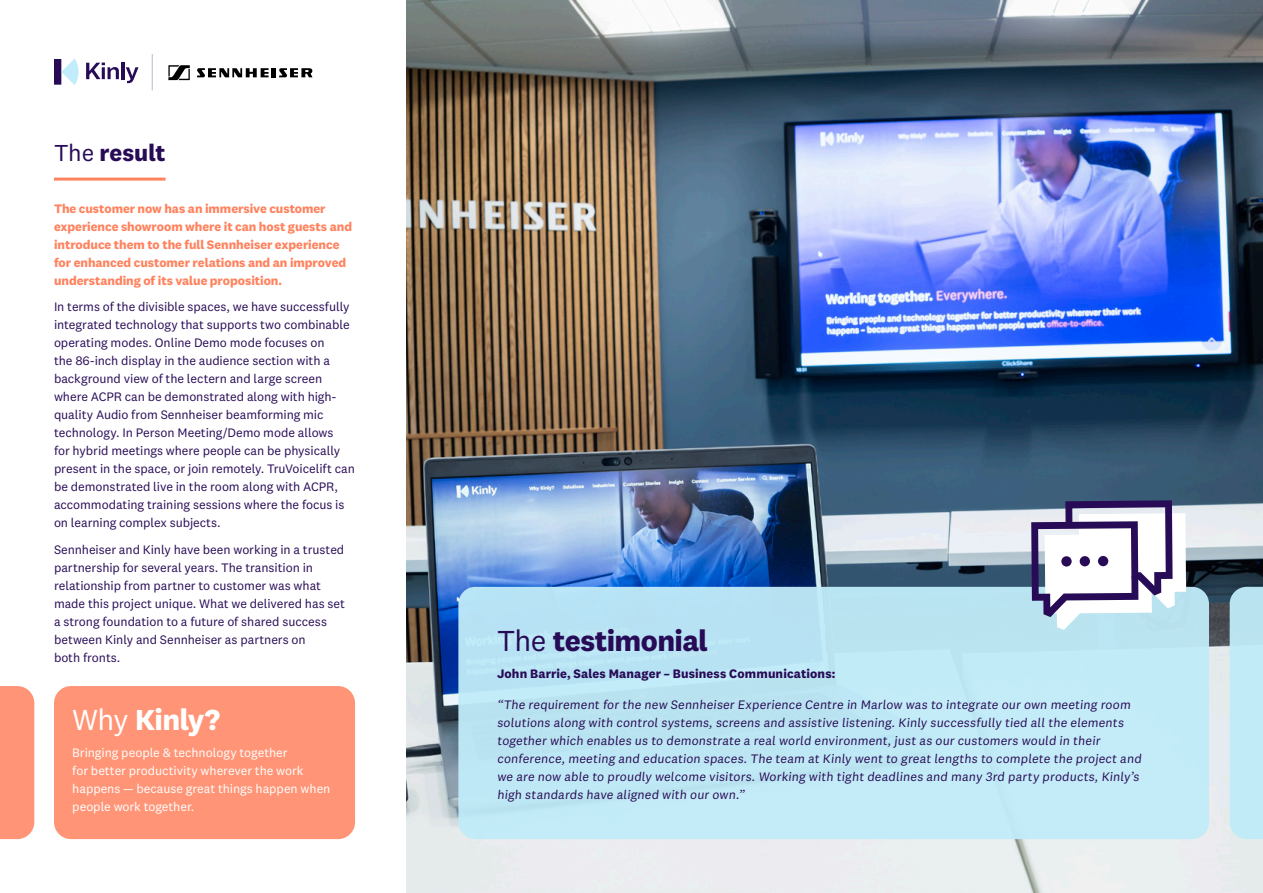
<style>
.page{position:relative;width:1263px;height:893px;background:#fff}
.page>*{position:absolute;margin:0;border:0;box-sizing:border-box;transform-origin:0 0}
.Testimonial_Header{font:700 30px "National 2";letter-spacing:-.02em;color:#280b56}
.Why_Kinly_Header{font:700 30px "National 2";letter-spacing:-.02em;color:#fff}
.Subheaders_with_Underline{font:700 24px "National 2";color:#280b56}
.Body_Copy{font:12.75px/18px "National 2";letter-spacing:-.005em;color:#280b56}
.Testimonial_Body_Copy{font:12.75px/18px "National 2";letter-spacing:.01em;color:#280b56}
.Orange_Intro_Text{font:700 12.75px/18px "National 2";letter-spacing:-.005em;color:#ff825e}
.White_on_Orange_Pull_Out_Copy{font:12.75px/18px "National 2";letter-spacing:-.005em;color:#fff}
.Testimonial_Sub-Header_Name_Text{font:700 12.75px "National 2";letter-spacing:.01em;color:#280b56}
.s1{font-weight:400}
</style>
<div class="page">
<hr style="left:152px;top:54px;width:1px;height:36px;background:#beb6cc">
<svg style="left:86px;top:63px;width:33px;height:16px"></svg>
<hr style="left:121px;top:62px;width:3px;height:17px;background:#280b56">
<svg style="left:126px;top:67px;width:12px;height:16px"></svg>
<div style="left:54px;top:59px;width:7px;height:26px;background:#280b56"></div>
<svg style="left:61px;top:59px;width:18px;height:26px"></svg>
<svg style="left:197px;top:68px;width:115px;height:9px"></svg>
<svg style="left:168px;top:65px;width:22px;height:15px"></svg>
<img style="left:407px;top:0;width:856px;height:893px">
<hr style="left:54px;top:178px;width:112px;height:3px;background:#ff825e">
<div style="left:458px;top:587px;width:751px;height:252px;background:#c1ecf9;border-radius:17px"></div>
<div style="left:1230px;top:587px;width:33px;height:252px;background:#c2ebf8"></div>
<svg style="left:1031px;top:500px;width:155px;height:130px"></svg>
<div style="left:1080px;top:556px;width:10px;height:10px;background:#280b56;border-radius:50%"></div>
<div style="left:1098px;top:556px;width:10px;height:10px;background:#280b56;border-radius:50%"></div>
<div style="left:54px;top:686px;width:301px;height:153px;background:#ff9576;border-radius:17px"></div>
<div style="left:0;top:686px;width:34px;height:153px;background:#ff9576"></div>
<p class="Subheaders_with_Underline" style="left:54px;top:138px;width:113px"><span class="s1">The</span> result</p>
<p class="Orange_Intro_Text" style="left:54px;top:199px;width:300px">The customer now has an immersive customer experience showroom where it can host guests and introduce them to the full Sennheiser experience for enhanced customer relations and an improved understanding of its value proposition.</p>
<p class="Body_Copy" style="left:54px;top:298px;width:303px">In terms of the divisible spaces, we have successfully integrated technology that supports two combinable operating modes. Online Demo mode focuses on<br>the 86-inch display in the audience section with a background view of the lectern and large screen where ACPR can be demonstrated along with high&shy;quality Audio from Sennheiser beamforming mic technology. In Person Meeting/Demo mode allows<br>for hybrid meetings where people can be physically present in the space, or join remotely. TruVoicelift can be demonstrated live in the room along with ACPR, accommodating training sessions where the focus is on learning complex subjects.</p>
<p class="Body_Copy" style="left:54px;top:540px;width:293px">Sennheiser and Kinly have been working in a trusted partnership for several years. The transition in relationship from partner to customer was what made this project unique. What we delivered has set a strong foundation to a future of shared success between Kinly and Sennheiser as partners on<br>both fronts.</p>
<p class="Why_Kinly_Header" style="left:72px;top:702px;width:150px"><span class="s1">Why</span> Kinly?</p>
<p class="White_on_Orange_Pull_Out_Copy" style="left:72px;top:743px;width:260px">Bringing people &amp; technology together<br>for better productivity wherever the work happens — because great things happen when people work together.</p>
<p class="Testimonial_Header" style="left:497px;top:622px;width:212px"><span class="s1">The</span> testimonial</p>
<p class="Testimonial_Sub-Header_Name_Text" style="left:497px;top:665px;width:340px">John Barrie, Sales Manager – Business Communications:</p>
<p class="Testimonial_Body_Copy" style="left:497px;top:695px;width:647px">“The requirement for the new Sennheiser Experience Centre in Marlow was to integrate our own meeting room solutions along with control systems, screens and assistive listening. Kinly successfully tied all the elements together which enables us to demonstrate a real world environment, just as our customers would in their conference, meeting and education spaces. The team at Kinly went to great lengths to complete the project and we are now able to proudly welcome visitors. Working with tight deadlines and many 3rd party products, Kinly’s high standards have aligned with our own.”</p>
</div>
